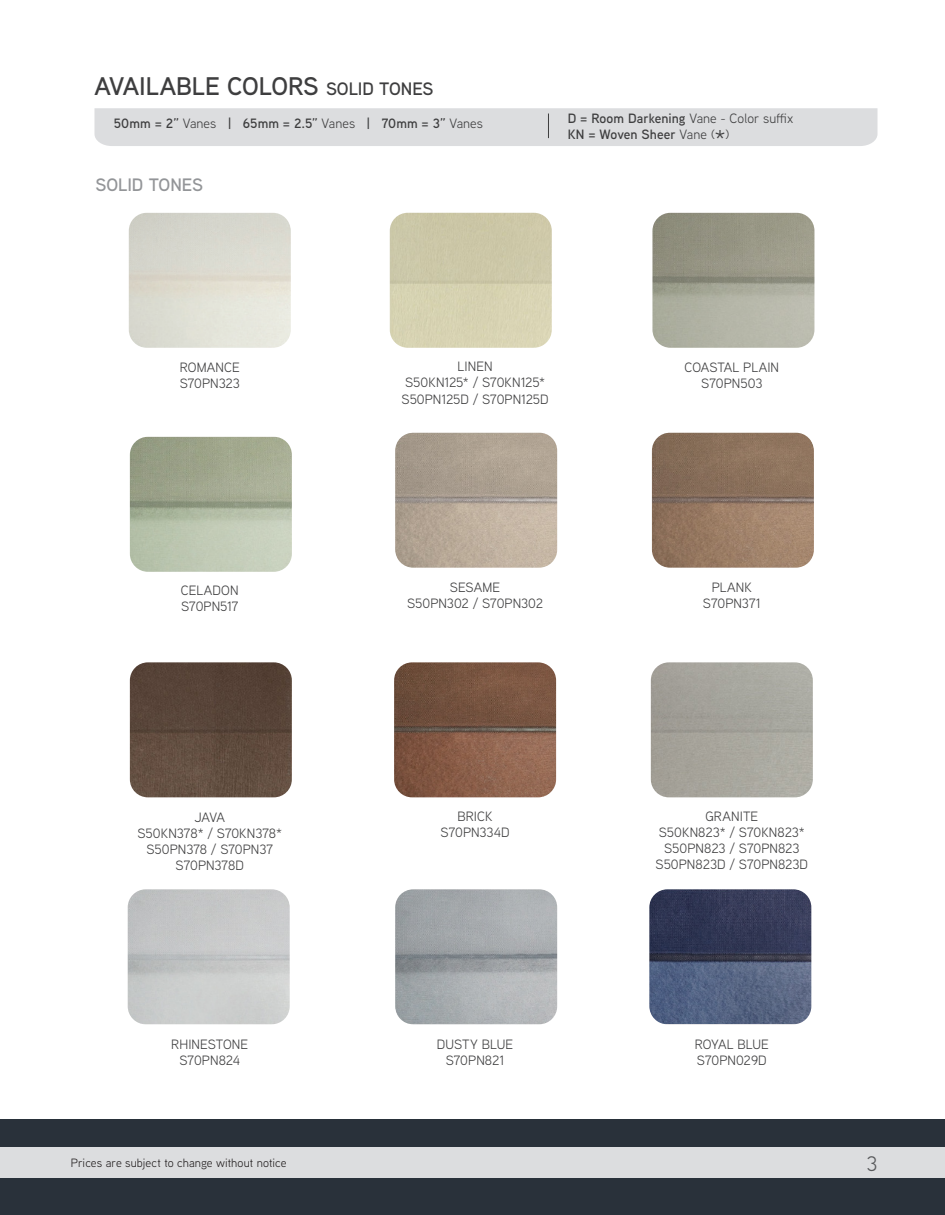
<style>
.page{position:relative;width:945px;height:1215px;background:#fff}
.page>*{position:absolute;margin:0;border:0;box-sizing:border-box;transform-origin:0 0}
.t1{font:600 25.5px "Aaux Next";letter-spacing:-.01em;color:#3e3e3f}
.t2{font:21px "Aaux Next";color:#57585a}
.t3{font:600 18px "Aaux Next";letter-spacing:-.005em;color:#939598}
.t4{font:13.5px/16.2px "Aaux Next";color:#3e3e3f;text-align:center}
.t5{font:600 13.5px "Aaux Next";letter-spacing:.01em;color:#3e3e3f}
.t6{font:12px "Aaux Next";letter-spacing:.005em;color:#231f20}
.s1{font-size:18px}
.s2{font-weight:400}
.s3{font-weight:600}
.s4{font-weight:400;font-size:25.5px}
</style>
<div class="page">
<div style="left:14px;top:1119px;width:931px;height:96px;background:#29313a"></div>
<div style="left:14px;top:1148px;width:931px;height:30px;background:#dcdddf"></div>
<div style="left:0;top:1119px;width:27px;height:96px;background:#29313a"></div>
<div style="left:0;top:1148px;width:27px;height:30px;background:#dcdddf"></div>
<img style="left:390px;top:213px;width:162px;height:135px">
<img style="left:651px;top:662px;width:162px;height:135px">
<img style="left:130px;top:662px;width:162px;height:135px">
<div style="left:94px;top:108px;width:784px;height:38px;background:#dcdddf"></div>
<img style="left:652px;top:433px;width:162px;height:135px">
<img style="left:395px;top:433px;width:162px;height:135px">
<img style="left:652px;top:213px;width:162px;height:135px">
<img style="left:130px;top:437px;width:162px;height:135px">
<img style="left:395px;top:889px;width:162px;height:135px">
<img style="left:128px;top:889px;width:162px;height:135px">
<img style="left:649px;top:889px;width:162px;height:135px">
<img style="left:394px;top:662px;width:162px;height:135px">
<p class="t1" style="left:94px;top:69px;width:341px">AVAILABLE COLORS <span class="s1">SOLID TONES</span></p>
<p class="t5" style="left:114px;top:114px;width:371px">50mm = 2” <span class="s2">Vanes</span> | 65mm = 2.5” <span class="s2">Vanes</span> | 70mm = 3” <span class="s2">Vanes</span></p>
<p class="t4" style="left:568px;top:110px;width:227px"><span class="s3">D = Room Darkening</span> Vane - Color suffix</p>
<p class="t5" style="left:568px;top:125px;width:163px">KN = Woven Sheer <span class="s2">Vane (</span><span class="s4">*</span><span class="s2">)</span></p>
<p class="t3" style="left:96px;top:172px;width:109px">SOLID TONES</p>
<p class="t4" style="left:180px;top:359px;width:62px">ROMANCE</p>
<p class="t4" style="left:180px;top:375px;width:62px">S70PN323</p>
<p class="t4" style="left:458px;top:358px;width:36px">LINEN</p>
<p class="t4" style="left:405px;top:374px;width:142px">S50KN125* / S70KN125*</p>
<p class="t4" style="left:402px;top:390px;width:149px">S50PN125D / S70PN125D</p>
<p class="t4" style="left:685px;top:359px;width:96px">COASTAL PLAIN</p>
<p class="t4" style="left:701px;top:375px;width:63px">S70PN503</p>
<p class="t4" style="left:181px;top:581px;width:59px">CELADON</p>
<p class="t4" style="left:181px;top:598px;width:59px">S70PN517</p>
<p class="t4" style="left:450px;top:579px;width:52px">SESAME</p>
<p class="t4" style="left:407px;top:595px;width:138px">S50PN302 / S70PN302</p>
<p class="t4" style="left:712px;top:579px;width:42px">PLANK</p>
<p class="t4" style="left:703px;top:595px;width:59px">S70PN371</p>
<p class="t4" style="left:194px;top:808px;width:32px">JAVA</p>
<p class="t4" style="left:137px;top:825px;width:146px">S50KN378* / S70KN378*</p>
<p class="t4" style="left:146px;top:841px;width:128px">S50PN378 / S70PN37<br>S70PN378D</p>
<p class="t4" style="left:458px;top:808px;width:37px">BRICK</p>
<p class="t4" style="left:441px;top:824px;width:71px">S70PN334D</p>
<p class="t4" style="left:705px;top:808px;width:54px">GRANITE</p>
<p class="t4" style="left:659px;top:824px;width:148px">S50KN823* / S70KN823*</p>
<p class="t4" style="left:664px;top:840px;width:137px">S50PN823 / S70PN823</p>
<p class="t4" style="left:655px;top:856px;width:154px">S50PN823D / S70PN823D</p>
<p class="t4" style="left:171px;top:1035px;width:78px">RHINESTONE</p>
<p class="t4" style="left:179px;top:1052px;width:62px">S70PN824</p>
<p class="t4" style="left:437px;top:1035px;width:78px">DUSTY BLUE</p>
<p class="t4" style="left:446px;top:1052px;width:60px">S70PN821</p>
<p class="t4" style="left:695px;top:1035px;width:76px">ROYAL BLUE</p>
<p class="t4" style="left:697px;top:1052px;width:71px">S70PN029D</p>
<p class="t6" style="left:71px;top:1155px;width:217px">Prices are subject to change without notice</p>
<h2 class="t2" style="left:867px;top:1149px;width:12px">3</h2>
</div>
